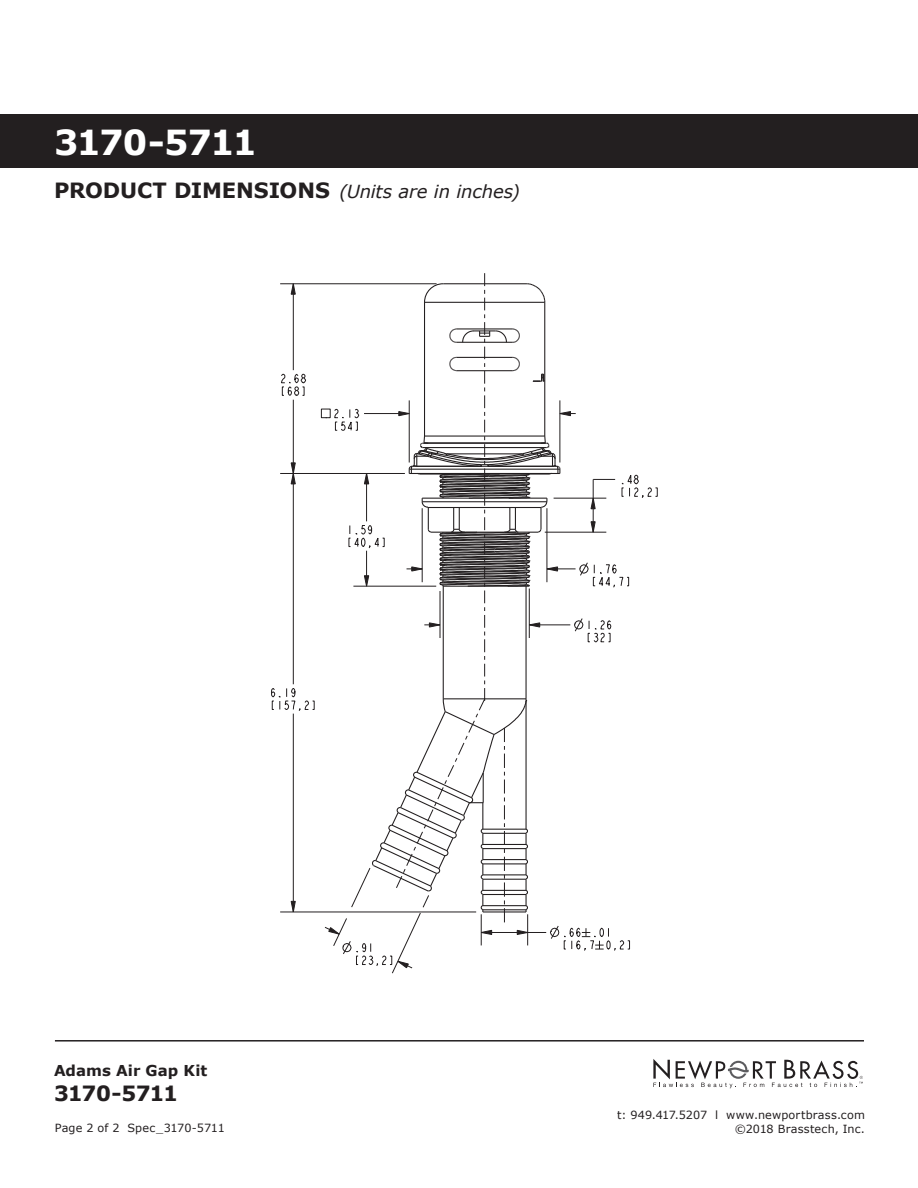
<style>
.page{position:relative;width:918px;height:1188px;background:#fff}
.page>*{position:absolute;margin:0;border:0;box-sizing:border-box;transform-origin:0 0}
.t1{font:700 34.5px "Verdana";letter-spacing:-.055em;color:#fff}
.t2{font:700 21px "Verdana";letter-spacing:-.05em;color:#231f20}
.t3{font:italic 18px "Verdana";letter-spacing:-.01em;color:#231f20}
.t4{font:700 15px "Verdana";letter-spacing:.005em;color:#231f20}
.t5{font:11.25px/13.5px "Verdana";letter-spacing:.015em;color:#231f20;text-align:right}
.s1{font-weight:700;font-style:normal;font-size:21px}
</style>
<div class="page">
<svg style="left:653px;top:1059px;width:210px;height:29px"></svg>
<hr style="left:55px;top:1040px;width:809px;height:2px;background:#231f20">
<div style="left:0;top:114px;width:918px;height:54px;background:#231f20"></div>
<div style="left:321px;top:409px;width:10px;height:9px;border:1px solid #231f20"></div>
<svg style="left:281px;top:373px;width:25px;height:23px"></svg>
<svg style="left:290px;top:283px;width:6px;height:12px"></svg>
<svg style="left:271px;top:688px;width:44px;height:23px"></svg>
<svg style="left:290px;top:901px;width:6px;height:11px"></svg>
<svg style="left:290px;top:462px;width:6px;height:22px"></svg>
<hr style="left:280px;top:912px;width:196px;height:1px;background:#231f20">
<hr style="left:293px;top:284px;width:1px;height:86px;background:#231f20">
<hr style="left:293px;top:714px;width:1px;height:198px;background:#231f20">
<hr style="left:293px;top:400px;width:1px;height:284px;background:#231f20">
<hr style="left:280px;top:473px;width:125px;height:1px;background:#231f20">
<hr style="left:280px;top:284px;width:157px;height:1px;background:#231f20">
<svg style="left:324px;top:273px;width:334px;height:701px"></svg>
<h1 class="t1" style="left:54px;top:118px;width:205px">3170-5711</h1>
<h3 class="t3" style="left:54px;top:179px;width:467px"><span class="s1">PRODUCT DIMENSIONS</span> (Units are in inches)</h3>
<h3 class="t4" style="left:54px;top:1060px;width:155px">Adams Air Gap Kit</h3>
<h2 class="t2" style="left:54px;top:1078px;width:126px">3170-5711</h2>
<p class="t5" style="left:55px;top:1121px;width:172px">Page 2 of 2 Spec_3170-5711</p>
<p class="t5" style="left:617px;top:1108px;width:249px">t: 949.417.5207 l www.newportbrass.com ©2018 Brasstech, Inc.</p>
</div>
